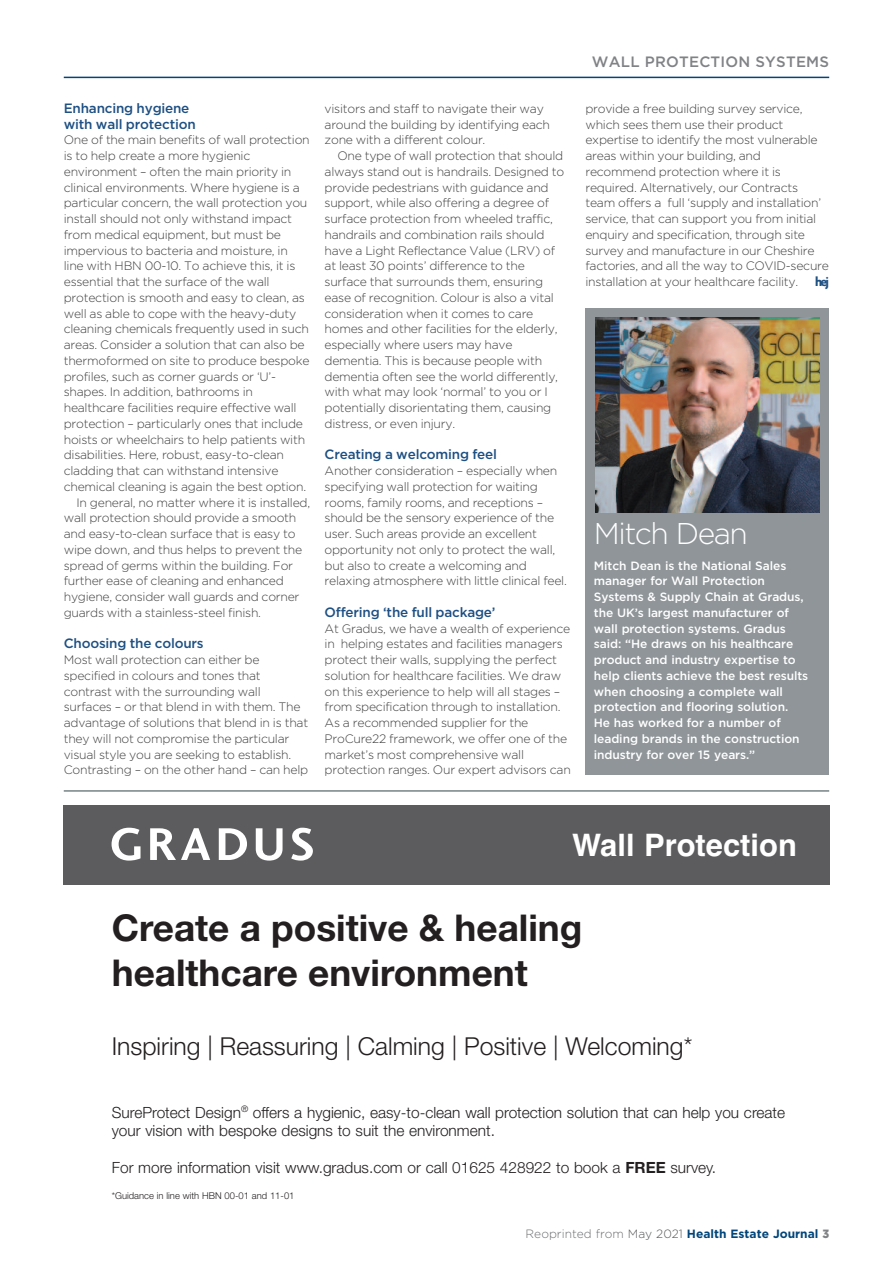
<style>
.page{position:relative;width:893px;height:1263px;background:#fff}
.page>*{position:absolute;margin:0;border:0;box-sizing:border-box;transform-origin:0 0}
.t1{font:700 36.9px/44.5px "Helvetica Neue LT";color:#231f20}
.t2{font:700 30.9px "Helvetica";color:#fff}
.t3{font:300 30px "Gotham";letter-spacing:-.05em;color:#fff}
.t4{font:300 24.75px "Helvetica Neue LT";color:#231f20}
.t5{font:300 15.45px/18.6px "Helvetica Neue LT";color:#231f20}
.t6{font:500 15px "Gotham";letter-spacing:.015em;color:#808285}
.t7{font:500 13.5px/15.8px "Gotham";letter-spacing:-.015em;color:#1e5083}
.t8{font:300 12.15px/15.8px "Gotham";letter-spacing:-.02em;color:#3e3e3f}
.t9{font:500 12px/15.8px "Gotham";letter-spacing:-.005em;color:#fff}
.t10{font:700 12px "Gotham";color:#01457a}
.t11{font:300 9.45px "Helvetica Neue LT";color:#231f20}
.s1{font-family:"Agenda";font-weight:700;font-size:13.5px;color:#1e5083}
.s2{font-weight:700}
.s3{font-weight:300;color:#6c6d70}
.s4{font-weight:300;color:#57585a}
.s5{font-weight:900;color:#808285}
</style>
<div class="page">
<hr style="left:64px;top:77px;width:765px;height:1px;background:#01457a">
<div style="left:585px;top:308px;width:244px;height:466px;background:#8f9598"></div>
<img style="left:596px;top:317px;width:224px;height:196px">
<div style="left:64px;top:806px;width:765px;height:79px;background:#5c5c5f"></div>
<svg style="left:112px;top:828px;width:29px;height:32px"></svg>
<svg style="left:150px;top:828px;width:60px;height:32px"></svg>
<svg style="left:219px;top:828px;width:28px;height:32px"></svg>
<svg style="left:256px;top:828px;width:27px;height:32px"></svg>
<svg style="left:291px;top:828px;width:22px;height:32px"></svg>
<hr style="left:64px;top:790px;width:765px;height:2px;background:#778385">
<p class="t7" style="left:64px;top:100px;width:133px">Enhancing hygiene with wall protection</p>
<p class="t8" style="left:64px;top:132px;width:247px">One of the main benefits of wall protection</p>
<p class="t8" style="left:64px;top:148px;width:188px">is to help create a more hygienic</p>
<p class="t8" style="left:64px;top:164px;width:229px">environment – often the main priority in</p>
<p class="t8" style="left:64px;top:180px;width:238px">clinical environments. Where hygiene is a</p>
<p class="t8" style="left:64px;top:195px;width:245px">particular concern, the wall protection you</p>
<p class="t8" style="left:64px;top:211px;width:230px">install should not only withstand impact</p>
<p class="t8" style="left:64px;top:227px;width:219px">from medical equipment, but must be</p>
<p class="t8" style="left:64px;top:243px;width:226px">impervious to bacteria and moisture, in</p>
<p class="t8" style="left:64px;top:258px;width:233px">line with HBN 00-10. To achieve this, it is</p>
<p class="t8" style="left:64px;top:274px;width:207px">essential that the surface of the wall</p>
<p class="t8" style="left:64px;top:290px;width:243px">protection is smooth and easy to clean, as</p>
<p class="t8" style="left:64px;top:306px;width:234px">well as able to cope with the heavy-duty</p>
<p class="t8" style="left:64px;top:321px;width:247px">cleaning chemicals frequently used in such</p>
<p class="t8" style="left:64px;top:337px;width:242px">areas. Consider a solution that can also be</p>
<p class="t8" style="left:64px;top:353px;width:247px">thermoformed on site to produce bespoke</p>
<p class="t8" style="left:64px;top:369px;width:214px">profiles, such as corner guards or ‘U’-</p>
<p class="t8" style="left:64px;top:384px;width:191px">shapes. In addition, bathrooms in</p>
<p class="t8" style="left:64px;top:400px;width:234px">healthcare facilities require effective wall</p>
<p class="t8" style="left:64px;top:416px;width:241px">protection – particularly ones that include</p>
<p class="t8" style="left:64px;top:432px;width:243px">hoists or wheelchairs to help patients with</p>
<p class="t8" style="left:64px;top:447px;width:222px">disabilities. Here, robust, easy-to-clean</p>
<p class="t8" style="left:64px;top:463px;width:216px">cladding that can withstand intensive</p>
<p class="t8" style="left:64px;top:479px;width:244px">chemical cleaning is again the best option.</p>
<p class="t8" style="left:77px;top:495px;width:235px">In general, no matter where it is installed,</p>
<p class="t8" style="left:64px;top:510px;width:234px">wall protection should provide a smooth</p>
<p class="t8" style="left:64px;top:526px;width:233px">and easy-to-clean surface that is easy to</p>
<p class="t8" style="left:64px;top:542px;width:240px">wipe down, and thus helps to prevent the</p>
<p class="t8" style="left:64px;top:558px;width:231px">spread of germs within the building. For</p>
<p class="t8" style="left:64px;top:573px;width:222px">further ease of cleaning and enhanced</p>
<p class="t8" style="left:64px;top:589px;width:237px">hygiene, consider wall guards and corner</p>
<p class="t8" style="left:64px;top:605px;width:199px">guards with a stainless-steel finish.</p>
<p class="t7" style="left:64px;top:635px;width:141px">Choosing the colours</p>
<p class="t8" style="left:64px;top:652px;width:246px">Most wall protection can either be specified in colours and tones that contrast with the surrounding wall surfaces – or that blend in with them. The advantage of solutions that blend in is that they will not compromise the particular visual style you are seeking to establish.<br>Contrasting – on the other hand – can help</p>
<p class="t8" style="left:325px;top:101px;width:227px">visitors and staff to navigate their way around the building by identifying each zone with a different colour.</p>
<p class="t8" style="left:325px;top:148px;width:241px;text-indent:13px">One type of wall protection that should always stand out is handrails. Designed to provide pedestrians with guidance and support, while also offering a degree of surface protection from wheeled traffic, handrails and combination rails should have a Light Reflectance Value (LRV) of at least 30 points’ difference to the surface that surrounds them, ensuring ease of recognition. Colour is also a vital consideration when it comes to care homes and other facilities for the elderly, especially where users may have dementia. This is because people with dementia often see the world differently, with what may look ‘normal’ to you or I potentially disorientating them, causing distress, or even injury.</p>
<p class="t7" style="left:325px;top:446px;width:174px">Creating a welcoming feel</p>
<p class="t8" style="left:325px;top:463px;width:244px">Another consideration – especially when specifying wall protection for waiting rooms, family rooms, and receptions – should be the sensory experience of the user. Such areas provide an excellent opportunity not only to protect the wall, but also to create a welcoming and relaxing atmosphere with little clinical feel.</p>
<p class="t7" style="left:325px;top:604px;width:172px">Offering ‘the full package’</p>
<p class="t8" style="left:325px;top:621px;width:248px">At Gradus, we have a wealth of experience in helping estates and facilities managers protect their walls, supplying the perfect solution for healthcare facilities. We draw on this experience to help will all stages – from specification through to installation.<br>As a recommended supplier for the ProCure22 framework, we offer one of the market’s most comprehensive wall protection ranges. Our expert advisors can</p>
<p class="t6" style="left:592px;top:53px;width:239px">WALL PROTECTION SYSTEMS</p>
<p class="t8" style="left:585px;top:101px;width:245px">provide a free building survey service, which sees them use their product expertise to identify the most vulnerable areas within your building, and recommend protection where it is required. Alternatively, our Contracts team offers a full ‘supply and installation’ service, that can support you from initial enquiry and specification, through site survey and manufacture in our Cheshire factories, and all the way to COVID-secure installation at your healthcare facility. <span class="s1">hej</span></p>
<h3 class="t3" style="left:594px;top:517px;width:156px">Mitch Dean</h3>
<p class="t9" style="left:594px;top:557px;width:216px">Mitch Dean is the National Sales manager for Wall Protection<br>Systems &amp; Supply Chain at Gradus, the UK’s largest manufacturer of wall protection systems. Gradus said: “He draws on his healthcare product and industry expertise to help clients achieve the best results when choosing a complete wall protection and flooring solution.<br>He has worked for a number of leading brands in the construction industry for over 15 years.”</p>
<h2 class="t2" style="left:572px;top:827px;width:226px">Wall Protection</h2>
<h1 class="t1" style="left:112px;top:909px;width:472px">Create a positive &amp; healing healthcare environment</h1>
<h3 class="t4" style="left:112px;top:1038px;width:582px">Inspiring | Reassuring | Calming | Positive | Welcoming*</h3>
<p class="t5" style="left:112px;top:1104px;width:675px">SureProtect Design<sup>®</sup> offers a hygienic, easy-to-clean wall protection solution that can help you create your vision with bespoke designs to suit the environment.</p>
<p class="t5" style="left:112px;top:1160px;width:606px">For more information visit www.gradus.com or call 01625 428922 to book a <span class="s2">FREE</span> survey.</p>
<p class="t11" style="left:112px;top:1192px;width:184px">*Guidance in line with HBN 00-01 and 11-01</p>
<p class="t10" style="left:526px;top:1227px;width:305px"><span class="s3">Reoprinted from</span> <span class="s4">May 2021</span> Health Estate Journal <span class="s5">3</span></p>
</div>
